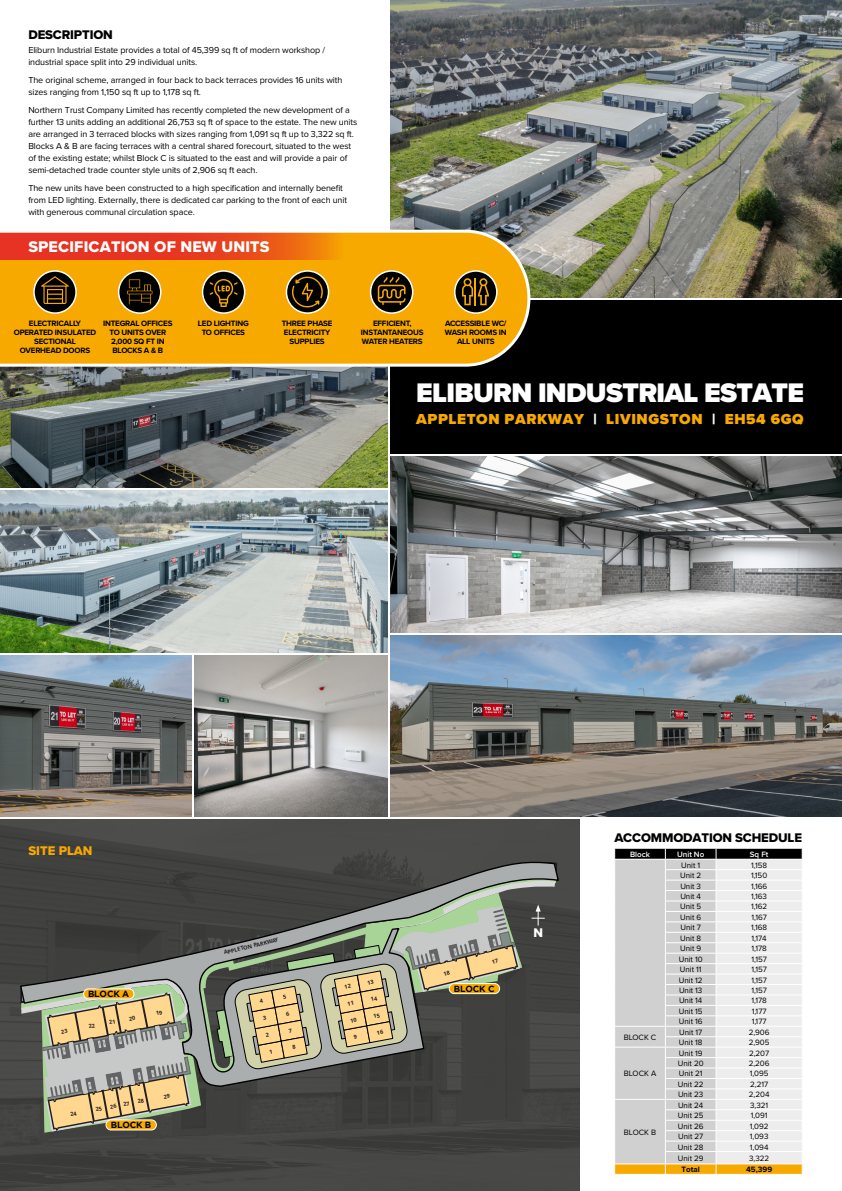
<style>
.page{position:relative;width:842px;height:1191px;background:#fff}
.page>*{position:absolute;margin:0;border:0;box-sizing:border-box;transform-origin:0 0}
.t1{font:900 27.9px "Proxima Nova";letter-spacing:-.025em;color:#fff}
.t2{font:16px "Proxima Nova Extrabld";letter-spacing:.01em;color:#fff}
.t3{font:900 15px "Proxima Nova";letter-spacing:.04em;color:#f7a900}
.t4{font:13px "Proxima Nova Extrabld";letter-spacing:-.01em;color:#000}
.t5{font:13px "Proxima Nova Extrabld";color:#f7a900}
.t6{font:13px "Proxima Nova Extrabld";color:#fff}
.t7{font:9px/12px "Proxima Nova";letter-spacing:-.01em;color:#000}
.t8{font:700 8.9px "Gotham";letter-spacing:-.02em;color:#000}
.t9{font:8px "Proxima Nova";color:#000}
.t10{font:700 8px/9px "Proxima Nova";letter-spacing:-.025em;color:#000;text-align:center}
.t11{font:600 8px "Proxima Nova";color:#fff}
.t12{font:700 5.6px "Open Sans";color:#231f20}
.s1{color:#fff}
</style>
<div class="page">
<div style="left:391px;top:300px;width:451px;height:154px;background:#000"></div>
<img style="left:0;top:819px;width:579px;height:372px">
<img style="left:391px;top:635px;width:451px;height:181px">
<img style="left:391px;top:456px;width:451px;height:176px">
<img style="left:0;top:367px;width:388px;height:121px">
<img style="left:0;top:491px;width:388px;height:161px">
<img style="left:0;top:655px;width:191px;height:161px">
<img style="left:194px;top:655px;width:194px;height:161px">
<img style="left:391px;top:0;width:451px;height:298px">
<svg style="left:614px;top:848px;width:189px;height:326px;background:#dbd8d4"></svg>
<svg style="left:0;top:230px;width:530px;height:137px;background:#ef9b14"></svg>
<svg style="left:286px;top:271px;width:43px;height:42px"></svg>
<div style="left:286px;top:270px;width:43px;height:44px;border:2px solid #fff;border-radius:50%"></div>
<svg style="left:290px;top:276px;width:35px;height:33px"></svg>
<div style="left:119px;top:271px;width:42px;height:42px;background:#000;border-radius:50%"></div>
<div style="left:118px;top:270px;width:43px;height:44px;border:2px solid #fff;border-radius:50%"></div>
<svg style="left:127px;top:279px;width:26px;height:26px"></svg>
<svg style="left:34px;top:271px;width:42px;height:42px"></svg>
<div style="left:33px;top:270px;width:44px;height:44px;border:2px solid #fff;border-radius:50%"></div>
<svg style="left:41px;top:276px;width:28px;height:28px"></svg>
<svg style="left:455px;top:271px;width:42px;height:42px"></svg>
<div style="left:454px;top:270px;width:44px;height:44px;border:2px solid #fff;border-radius:50%"></div>
<svg style="left:462px;top:278px;width:27px;height:27px"></svg>
<svg style="left:371px;top:271px;width:42px;height:42px"></svg>
<div style="left:370px;top:270px;width:43px;height:44px;border:2px solid #fff;border-radius:50%"></div>
<svg style="left:378px;top:277px;width:27px;height:28px"></svg>
<svg style="left:203px;top:271px;width:42px;height:42px"></svg>
<div style="left:202px;top:270px;width:43px;height:44px;border:2px solid #fff;border-radius:50%"></div>
<svg style="left:210px;top:279px;width:28px;height:28px"></svg>
<svg style="left:20px;top:861px;width:538px;height:271px;background:#747265"></svg>
<h3 class="t4" style="left:28px;top:25px;width:86px">DESCRIPTION</h3>
<p class="t7" style="left:28px;top:44px;width:298px">Eliburn Industrial Estate provides a total of 45,399 sq ft of modern workshop / industrial space split into 29 individual units.</p>
<p class="t7" style="left:28px;top:74px;width:316px">The original scheme, arranged in four back to back terraces provides 16 units with sizes ranging from 1,150 sq ft up to 1,178 sq ft.</p>
<p class="t7" style="left:28px;top:103px;width:330px">Northern Trust Company Limited has recently completed the new development of a further 13 units adding an additional 26,753 sq ft of space to the estate. The new units are arranged in 3 terraced blocks with sizes ranging from 1,091 sq ft up to 3,322 sq ft.<br>Blocks A &amp; B are facing terraces with a central shared forecourt, situated to the west of the existing estate; whilst Block C is situated to the east and will provide a pair of semi-detached trade counter style units of 2,906 sq ft each.</p>
<p class="t7" style="left:28px;top:181px;width:320px">The new units have been constructed to a high specification and internally benefit from LED lighting. Externally, there is dedicated car parking to the front of each unit with generous communal circulation space.</p>
<h2 class="t2" style="left:28px;top:235px;width:243px">SPECIFICATION OF NEW UNITS</h2>
<p class="t10" style="left:14px;top:318px;width:84px">ELECTRICALLY<br>OPERATED INSULATED<br>SECTIONAL<br>OVERHEAD DOORS</p>
<p class="t10" style="left:103px;top:318px;width:71px">INTEGRAL OFFICES<br>TO UNITS OVER<br>2,000 SQ FT IN<br>BLOCKS A &amp; B</p>
<p class="t10" style="left:282px;top:318px;width:52px">THREE PHASE<br>ELECTRICITY<br>SUPPLIES</p>
<p class="t10" style="left:445px;top:318px;width:63px">ACCESSIBLE WC/<br>WASH ROOMS IN<br>ALL UNITS</p>
<p class="t10" style="left:198px;top:318px;width:52px">LED LIGHTING<br>TO OFFICES</p>
<p class="t10" style="left:361px;top:318px;width:64px">EFFICIENT,<br>INSTANTANEOUS<br>WATER HEATERS</p>
<h1 class="t1" style="left:416px;top:372px;width:389px">ELIBURN INDUSTRIAL ESTATE</h1>
<h3 class="t3" style="left:416px;top:408px;width:389px">APPLETON PARKWAY <span class="s1">|</span> LIVINGSTON <span class="s1">|</span> EH54 6GQ</h3>
<h3 class="t5" style="left:28px;top:841px;width:66px">SITE PLAN</h3>
<p class="t8" style="left:88px;top:987px;width:43px">BLOCK A</p>
<p class="t8" style="left:111px;top:1118px;width:42px">BLOCK B</p>
<p class="t12" style="left:223px;top:948px;width:57px;rotate:-13deg">APPLETON PARKWAY</p>
<p class="t8" style="left:454px;top:982px;width:42px">BLOCK C</p>
<h3 class="t6" style="left:533px;top:923px;width:11px">N</h3>
<h3 class="t4" style="left:614px;top:828px;width:189px">ACCOMMODATION SCHEDULE</h3>
<p class="t11" style="left:630px;top:848px;width:21px">Block</p>
<p class="t11" style="left:677px;top:848px;width:29px">Unit No</p>
<p class="t11" style="left:750px;top:848px;width:20px">Sq Ft</p>
<p class="t9" style="left:681px;top:859px;width:20px">Unit 1</p>
<p class="t9" style="left:751px;top:859px;width:18px">1,158</p>
<p class="t9" style="left:680px;top:869px;width:22px">Unit 2</p>
<p class="t9" style="left:751px;top:869px;width:18px">1,150</p>
<p class="t9" style="left:680px;top:880px;width:22px">Unit 3</p>
<p class="t9" style="left:751px;top:880px;width:18px">1,166</p>
<p class="t9" style="left:680px;top:890px;width:22px">Unit 4</p>
<p class="t9" style="left:751px;top:890px;width:17px">1,163</p>
<p class="t9" style="left:680px;top:900px;width:22px">Unit 5</p>
<p class="t9" style="left:751px;top:900px;width:18px">1,162</p>
<p class="t9" style="left:680px;top:911px;width:22px">Unit 6</p>
<p class="t9" style="left:751px;top:911px;width:17px">1,167</p>
<p class="t9" style="left:680px;top:921px;width:22px">Unit 7</p>
<p class="t9" style="left:751px;top:921px;width:18px">1,168</p>
<p class="t9" style="left:680px;top:932px;width:22px">Unit 8</p>
<p class="t9" style="left:751px;top:932px;width:17px">1,174</p>
<p class="t9" style="left:680px;top:942px;width:22px">Unit 9</p>
<p class="t9" style="left:751px;top:942px;width:17px">1,178</p>
<p class="t9" style="left:679px;top:953px;width:25px">Unit 10</p>
<p class="t9" style="left:751px;top:953px;width:17px">1,157</p>
<p class="t9" style="left:680px;top:963px;width:23px">Unit 11</p>
<p class="t9" style="left:751px;top:963px;width:17px">1,157</p>
<p class="t9" style="left:679px;top:973px;width:25px">Unit 12</p>
<p class="t9" style="left:751px;top:973px;width:17px">1,157</p>
<p class="t9" style="left:679px;top:984px;width:25px">Unit 13</p>
<p class="t9" style="left:751px;top:984px;width:17px">1,157</p>
<p class="t9" style="left:679px;top:994px;width:25px">Unit 14</p>
<p class="t9" style="left:751px;top:994px;width:17px">1,178</p>
<p class="t9" style="left:679px;top:1005px;width:25px">Unit 15</p>
<p class="t9" style="left:752px;top:1005px;width:16px">1,177</p>
<p class="t9" style="left:679px;top:1015px;width:25px">Unit 16</p>
<p class="t9" style="left:752px;top:1015px;width:16px">1,177</p>
<p class="t9" style="left:624px;top:1031px;width:34px">BLOCK C</p>
<p class="t9" style="left:679px;top:1026px;width:25px">Unit 17</p>
<p class="t9" style="left:749px;top:1026px;width:22px">2,906</p>
<p class="t9" style="left:679px;top:1036px;width:25px">Unit 18</p>
<p class="t9" style="left:749px;top:1036px;width:22px">2,905</p>
<p class="t9" style="left:624px;top:1067px;width:34px">BLOCK A</p>
<p class="t9" style="left:624px;top:1126px;width:34px">BLOCK B</p>
<p class="t9" style="left:679px;top:1047px;width:25px">Unit 19</p>
<p class="t9" style="left:749px;top:1047px;width:22px">2,207</p>
<p class="t9" style="left:678px;top:1057px;width:27px">Unit 20</p>
<p class="t9" style="left:749px;top:1057px;width:22px">2,206</p>
<p class="t9" style="left:679px;top:1067px;width:25px">Unit 21</p>
<p class="t9" style="left:750px;top:1067px;width:20px">1,095</p>
<p class="t9" style="left:678px;top:1078px;width:27px">Unit 22</p>
<p class="t9" style="left:750px;top:1078px;width:20px">2,217</p>
<p class="t9" style="left:678px;top:1088px;width:27px">Unit 23</p>
<p class="t9" style="left:749px;top:1088px;width:22px">2,204</p>
<p class="t9" style="left:678px;top:1099px;width:27px">Unit 24</p>
<p class="t9" style="left:750px;top:1099px;width:20px">3,321</p>
<p class="t9" style="left:678px;top:1109px;width:27px">Unit 25</p>
<p class="t9" style="left:751px;top:1109px;width:18px">1,091</p>
<p class="t9" style="left:678px;top:1120px;width:27px">Unit 26</p>
<p class="t9" style="left:750px;top:1120px;width:20px">1,092</p>
<p class="t9" style="left:678px;top:1130px;width:27px">Unit 27</p>
<p class="t9" style="left:750px;top:1130px;width:20px">1,093</p>
<p class="t9" style="left:678px;top:1141px;width:27px">Unit 28</p>
<p class="t9" style="left:750px;top:1141px;width:20px">1,094</p>
<p class="t9" style="left:678px;top:1152px;width:27px">Unit 29</p>
<p class="t9" style="left:749px;top:1152px;width:22px">3,322</p>
<p class="t10" style="left:682px;top:1165px;width:20px">Total</p>
<p class="t10" style="left:746px;top:1165px;width:28px">45,399</p>
</div>
